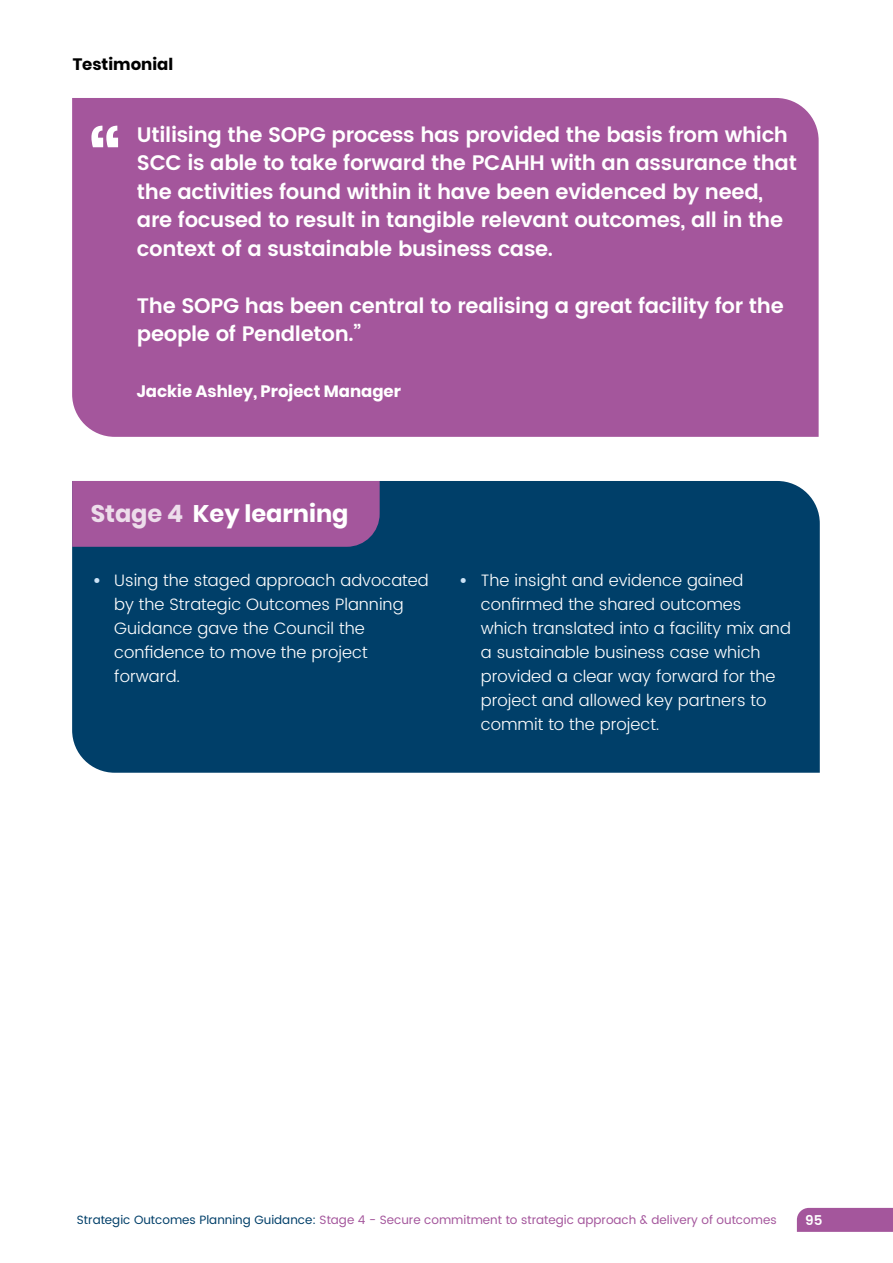
<style>
.page{position:relative;width:893px;height:1263px;background:#fff}
.page>*{position:absolute;margin:0;border:0;box-sizing:border-box;transform-origin:0 0}
.t1{font:600 88.2px "Poppins";color:#fff}
._3_-_heading{font:700 24px "Poppins";color:#fff}
.t2{font:600 21px/28.5px "Poppins";letter-spacing:-.015em;color:#fff}
.light_blue_bullets{font:300 16.5px/24px "Poppins";color:#fff}
._5-_Heading{font:700 16.5px "Poppins";color:#fff}
._5-_Heading-2{font:700 16.5px "Poppins";color:#000}
.t3{font:600 13.5px "Poppins";color:#fff}
.t4{font:12px "Poppins";color:#a4569c}
.s1{color:#edddeb}
.s2{font-weight:700;color:#cce3f7}
.s3{color:#003f69}
</style>
<div class="page">
<div style="left:797px;top:1208px;width:96px;height:24px;background:#a4569c"></div>
<div style="left:72px;top:98px;width:747px;height:339px;background:#a4569c"></div>
<div style="left:72px;top:481px;width:748px;height:292px;background:#003f69"></div>
<div style="left:72px;top:481px;width:308px;height:66px;background:#a4569c"></div>
<h5 class="_5-_Heading-2" style="left:73px;top:54px;width:102px">Testimonial</h5>
<p class="t1" style="left:88px;top:101px;width:34px">“</p>
<p class="t2" style="left:137px;top:121px;width:661px">Utilising the SOPG process has provided the basis from which SCC is able to take forward the PCAHH with an assurance that the activities found within it have been evidenced by need, are focused to result in tangible relevant outcomes, all in the context of a sustainable business case.</p>
<p class="t2" style="left:137px;top:292px;width:648px">The SOPG has been central to realising a great facility for the people of Pendleton.”</p>
<h5 class="_5-_Heading" style="left:137px;top:382px;width:265px">Jackie Ashley, Project Manager</h5>
<h3 class="_3_-_heading" style="left:91px;top:500px;width:259px"><span class="s1">Stage 4</span> Key learning</h3>
<p class="light_blue_bullets" style="left:114px;top:569px;width:316px;text-indent:-21px"><span class="s2">•</span> Using the staged approach advocated by the Strategic Outcomes Planning<br>Guidance gave the Council the confidence to move the project forward.</p>
<p class="light_blue_bullets" style="left:481px;top:569px;width:312px;text-indent:-21px"><span class="s2">•</span> The insight and evidence gained confirmed the shared outcomes which translated into a facility mix and a sustainable business case which provided a clear way forward for the project and allowed key partners to commit to the project.</p>
<p class="t4" style="left:77px;top:1211px;width:701px"><span class="s3">Strategic Outcomes Planning Guidance:</span> Stage 4 - Secure commitment to strategic approach &amp; delivery of outcomes</p>
<p class="t3" style="left:805px;top:1210px;width:19px">95</p>
</div>
